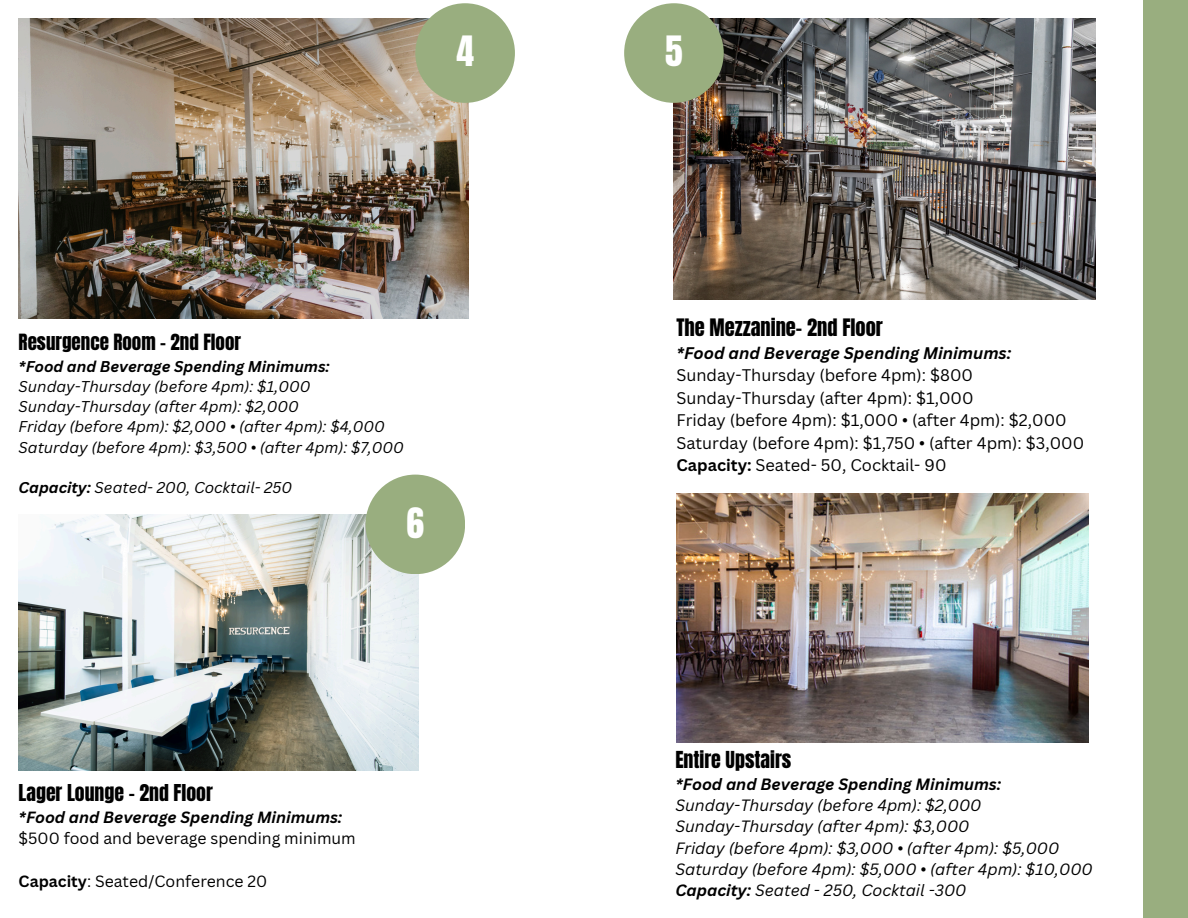
<style>
.page{position:relative;width:1188px;height:918px;background:#fff}
.page>*{position:absolute;margin:0;border:0;box-sizing:border-box;transform-origin:0 0}
.t1{font:35.55px "Anton";color:#fff}
.t2{font:20.4px "Anton";color:#000}
.t3{font:19.95px "Anton";color:#000}
.t4{font:19.8px "Anton";color:#000}
.t5{font:19.05px "Anton";color:#000}
.t6{font:16.35px/22.5px "Canva Sans";color:#000}
.t7{font:italic 15.9px/21.3px "Canva Sans";color:#000}
.t8{font:15.9px/21.3px "Canva Sans";color:#000}
.t9{font:italic 15.15px/20.2px "Canva Sans";color:#000}
.s1{font-weight:700}
.s2{font-weight:700;font-style:italic}
</style>
<div class="page">
<div style="left:1143px;top:0;width:45px;height:918px;background:#99ae7f"></div>
<img style="left:674px;top:19px;width:422px;height:281px">
<img style="left:19px;top:19px;width:450px;height:300px">
<img style="left:19px;top:514px;width:399px;height:257px">
<img style="left:676px;top:494px;width:412px;height:249px">
<div style="left:415px;top:3px;width:100px;height:100px;background:#99ae7f;border-radius:50%"></div>
<div style="left:624px;top:3px;width:100px;height:100px;background:#99ae7f;border-radius:50%"></div>
<div style="left:366px;top:475px;width:99px;height:99px;background:#99ae7f;border-radius:50%"></div>
<h1 class="t1" style="left:456px;top:26px;width:19px">4</h1>
<h1 class="t1" style="left:665px;top:26px;width:19px">5</h1>
<p class="t5" style="left:19px;top:329px;width:224px">Resurgence Room - 2nd Floor</p>
<p class="t9" style="left:19px;top:356px;width:387px"><span class="s1">*Food and Beverage Spending Minimums:<br></span>Sunday-Thursday (before 4pm): $1,000<br>Sunday-Thursday (after 4pm): $2,000<br>Friday (before 4pm): $2,000 • (after 4pm): $4,000<br>Saturday (before 4pm): $3,500 • (after 4pm): $7,000</p>
<p class="t9" style="left:19px;top:477px;width:275px"><span class="s1">Capacity:</span> Seated- 200, Cocktail- 250</p>
<p class="t1" style="left:407px;top:497px;width:19px">6</p>
<p class="t4" style="left:19px;top:779px;width:196px">Lager Lounge - 2nd Floor</p>
<p class="t8" style="left:19px;top:806px;width:339px"><span class="s2">*Food and Beverage Spending Minimums: </span>$500 food and beverage spending minimum</p>
<h1 class="t8" style="left:19px;top:870px;width:250px"><span class="s1">Capacity</span>: Seated/Conference 20</h1>
<h1 class="t2" style="left:676px;top:313px;width:208px">The Mezzanine- 2nd Floor</h1>
<h1 class="t6" style="left:676px;top:341px;width:409px"><span class="s2">*Food and Beverage Spending Minimums:<br></span>Sunday-Thursday (before 4pm): $800<br>Sunday-Thursday (after 4pm): $1,000<br>Friday (before 4pm): $1,000 • (after 4pm): $2,000<br>Saturday (before 4pm): $1,750 • (after 4pm): $3,000<br><span class="s1">Capacity:</span> Seated- 50, Cocktail- 90</h1>
<p class="t3" style="left:675px;top:746px;width:117px">Entire Upstairs</p>
<p class="t7" style="left:675px;top:773px;width:419px"><span class="s1">*Food and Beverage Spending Minimums:<br></span>Sunday-Thursday (before 4pm): $2,000<br>Sunday-Thursday (after 4pm): $3,000<br>Friday (before 4pm): $3,000 • (after 4pm): $5,000<br>Saturday (before 4pm): $5,000 • (after 4pm): $10,000<br><span class="s1">Capacity:</span> Seated - 250, Cocktail -300</p>
</div>
